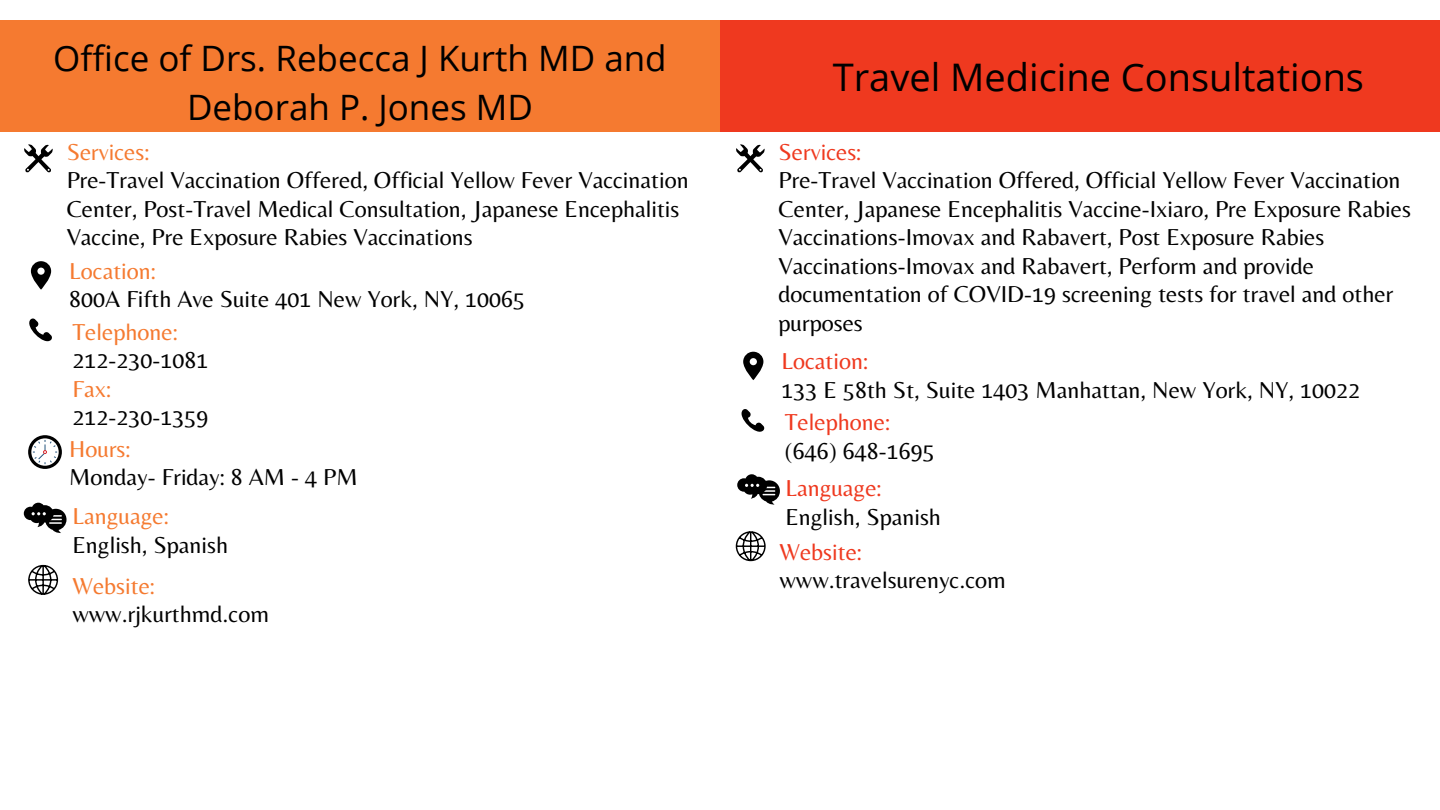
<style>
.page{position:relative;width:1440px;height:810px;background:#fff}
.page>*{position:absolute;margin:0;border:0;box-sizing:border-box;transform-origin:0 0}
.t1{font:38px "Open Sans";color:#000}
.t2{font:35px/48.8px "Open Sans";color:#000;text-align:center}
.t3{font:24px/28.5px "Belleza";color:#000}
.t4{font:24px "Belleza";color:#f57a30}
.t5{font:24px "Belleza";color:#ef391f}
</style>
<div class="page">
<div style="left:0;top:21px;width:735px;height:111px;background:#f57a30"></div>
<div style="left:720px;top:21px;width:720px;height:111px;background:#ef391f"></div>
<svg style="left:24px;top:144px;width:29px;height:29px"></svg>
<svg style="left:31px;top:261px;width:20px;height:29px"></svg>
<svg style="left:29px;top:318px;width:23px;height:24px"></svg>
<svg style="left:28px;top:565px;width:30px;height:30px"></svg>
<svg style="left:24px;top:503px;width:43px;height:30px"></svg>
<svg style="left:28px;top:435px;width:34px;height:34px"></svg>
<svg style="left:31px;top:438px;width:28px;height:28px"></svg>
<svg style="left:33px;top:440px;width:24px;height:24px"></svg>
<svg style="left:736px;top:144px;width:29px;height:29px"></svg>
<svg style="left:743px;top:352px;width:20px;height:28px"></svg>
<svg style="left:741px;top:409px;width:24px;height:23px"></svg>
<svg style="left:736px;top:531px;width:30px;height:30px"></svg>
<svg style="left:737px;top:474px;width:43px;height:31px"></svg>
<h2 class="t2" style="left:53px;top:33px;width:615px">Office of Drs. Rebecca J Kurth MD and<br>Deborah P. Jones MD</h2>
<p class="t4" style="left:67px;top:137px;width:84px">Services:</p>
<p class="t3" style="left:67px;top:166px;width:624px">Pre-Travel Vaccination Offered, Official Yellow Fever Vaccination<br>Center, Post-Travel Medical Consultation, Japanese Encephalitis<br>Vaccine, Pre Exposure Rabies Vaccinations</p>
<p class="t4" style="left:69px;top:256px;width:88px">Location:</p>
<p class="t3" style="left:69px;top:284px;width:458px">800A Fifth Ave Suite 401 New York, NY, 10065</p>
<p class="t4" style="left:72px;top:317px;width:107px">Telephone:</p>
<p class="t3" style="left:72px;top:345px;width:137px">212-230-1081</p>
<p class="t4" style="left:72px;top:374px;width:40px">Fax:</p>
<p class="t3" style="left:72px;top:402px;width:137px">212-230-1359</p>
<p class="t4" style="left:69px;top:435px;width:63px">Hours:</p>
<p class="t3" style="left:69px;top:463px;width:290px">Monday- Friday: 8 AM - 4 PM</p>
<p class="t4" style="left:72px;top:502px;width:98px">Language:</p>
<p class="t3" style="left:72px;top:530px;width:157px">English, Spanish</p>
<p class="t4" style="left:72px;top:571px;width:84px">Website:</p>
<p class="t3" style="left:72px;top:599px;width:198px">www.rjkurthmd.com</p>
<h1 class="t1" style="left:833px;top:50px;width:533px">Travel Medicine Consultations</h1>
<p class="t5" style="left:779px;top:137px;width:84px">Services:</p>
<p class="t3" style="left:779px;top:166px;width:634px">Pre-Travel Vaccination Offered, Official Yellow Fever Vaccination Center, Japanese Encephalitis Vaccine-Ixiaro, Pre Exposure Rabies Vaccinations-Imovax and Rabavert, Post Exposure Rabies Vaccinations-Imovax and Rabavert, Perform and provide documentation of COVID-19 screening tests for travel and other purposes</p>
<p class="t5" style="left:782px;top:347px;width:88px">Location:</p>
<p class="t3" style="left:782px;top:375px;width:580px">133 E 58th St, Suite 1403 Manhattan, New York, NY, 10022</p>
<p class="t5" style="left:785px;top:408px;width:107px">Telephone:</p>
<p class="t3" style="left:785px;top:436px;width:151px">(646) 648-1695</p>
<p class="t5" style="left:785px;top:474px;width:98px">Language:</p>
<p class="t3" style="left:785px;top:502px;width:157px">English, Spanish</p>
<p class="t5" style="left:780px;top:537px;width:84px">Website:</p>
<p class="t3" style="left:780px;top:566px;width:228px">www.travelsurenyc.com</p>
</div>
